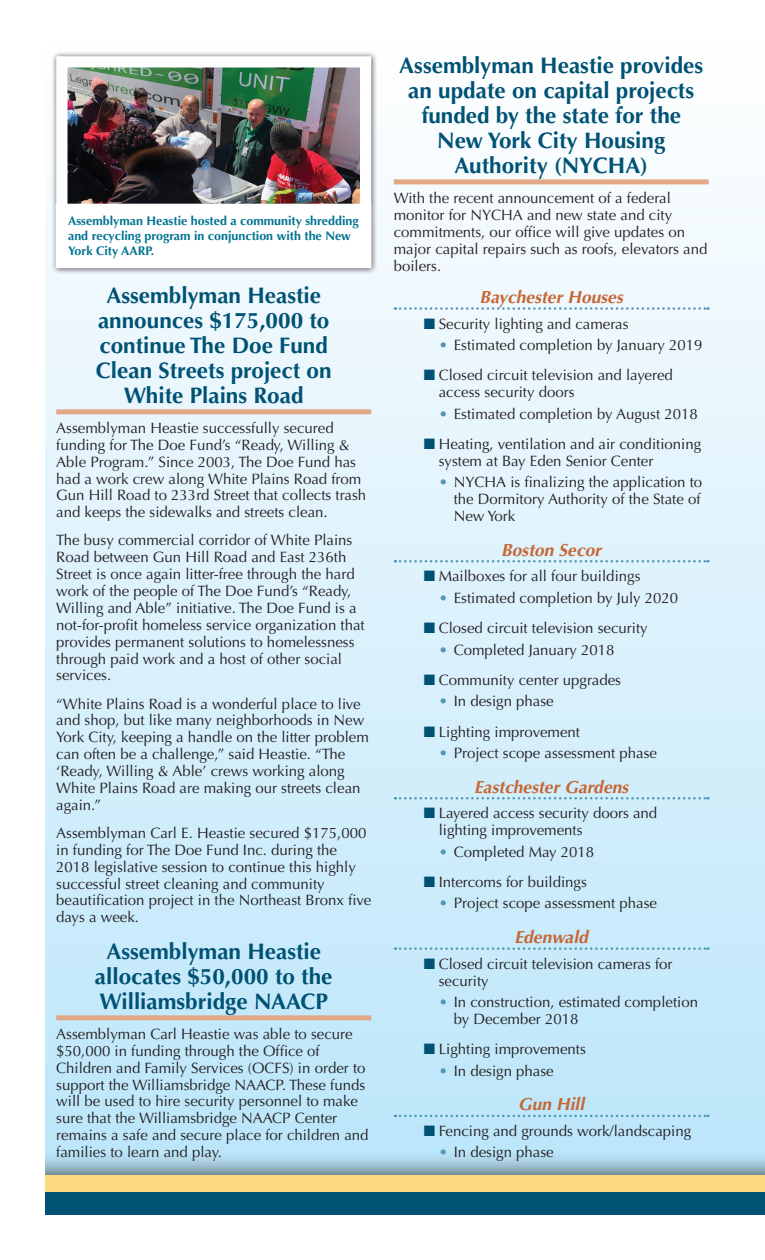
<style>
.page{position:relative;width:765px;height:1260px;background:#fff}
.page>*{position:absolute;margin:0;border:0;box-sizing:border-box;transform-origin:0 0}
.t1{font:700 22.5px/25px "Optima";color:#005275;text-align:center}
.t2{font:italic 700 17.5px "Optima";color:#c66736}
.t3{font:15px/16.9px "Optima";color:#231f20}
.t4{font:700 12.5px/15px "Optima";color:#007391}
.s1{color:#005275}
.s2{color:#5196b4}
</style>
<div class="page">
<div style="left:45px;top:45px;width:720px;height:1170px;background:linear-gradient(to bottom,#fefefe,#b9e5fa)"></div>
<div style="left:45px;top:1150px;width:720px;height:65px;background:#231f20;opacity:.8"></div>
<div style="left:45px;top:1175px;width:720px;height:40px;background:#fed781"></div>
<div style="left:45px;top:1192px;width:720px;height:23px;background:#005275"></div>
<div style="left:56px;top:409px;width:315px;height:5px;background:#e1a888"></div>
<div style="left:56px;top:1015px;width:315px;height:5px;background:#e1a888"></div>
<div style="left:394px;top:179px;width:315px;height:5px;background:#e1a888"></div>
<svg style="left:395px;top:307px;width:314px;height:3px"></svg>
<svg style="left:395px;top:560px;width:314px;height:3px"></svg>
<svg style="left:395px;top:797px;width:314px;height:3px"></svg>
<svg style="left:395px;top:947px;width:314px;height:3px"></svg>
<svg style="left:395px;top:1115px;width:314px;height:2px"></svg>
<div style="left:52px;top:52px;width:326px;height:223px;background:#231f20;opacity:.75"></div>
<img style="left:68px;top:68px;width:291px;height:136px">
<div style="left:56px;top:56px;width:315px;height:212px;border:11px solid #fff"></div>
<div style="left:56px;top:204px;width:315px;height:63px;background:#fff"></div>
<p class="t4" style="left:68px;top:214px;width:292px">Assemblyman Heastie hosted a community shredding and recycling program in conjunction with the New<br>York City AARP.</p>
<h1 class="t1" style="left:96px;top:283px;width:237px">Assemblyman Heastie announces $175,000 to continue The Doe Fund<br>Clean Streets project on<br>White Plains Road</h1>
<p class="t3" style="left:56px;top:420px;width:311px">Assemblyman Heastie successfully secured funding for The Doe Fund’s “Ready, Willing &amp; Able Program.” Since 2003, The Doe Fund has had a work crew along White Plains Road from Gun Hill Road to 233rd Street that collects trash and keeps the sidewalks and streets clean.</p>
<p class="t3" style="left:56px;top:532px;width:310px">The busy commercial corridor of White Plains Road between Gun Hill Road and East 236th Street is once again litter-free through the hard work of the people of The Doe Fund’s “Ready, Willing and Able” initiative. The Doe Fund is a not-for-profit homeless service organization that provides permanent solutions to homelessness through paid work and a host of other social services.</p>
<p class="t3" style="left:56px;top:695px;width:314px">“White Plains Road is a wonderful place to live and shop, but like many neighborhoods in New York City, keeping a handle on the litter problem can often be a challenge,” said Heastie. “The ‘Ready, Willing &amp; Able’ crews working along White Plains Road are making our streets clean again.”</p>
<p class="t3" style="left:56px;top:825px;width:316px">Assemblyman Carl E. Heastie secured $175,000 in funding for The Doe Fund Inc. during the 2018 legislative session to continue this highly successful street cleaning and community beautification project in the Northeast Bronx five days a week.</p>
<h1 class="t1" style="left:95px;top:939px;width:239px">Assemblyman Heastie allocates $50,000 to the<br>Williamsbridge NAACP</h1>
<p class="t3" style="left:56px;top:1026px;width:314px">Assemblyman Carl Heastie was able to secure $50,000 in funding through the Office of Children and Family Services (OCFS) in order to support the Williamsbridge NAACP. These funds will be used to hire security personnel to make sure that the Williamsbridge NAACP Center remains a safe and secure place for children and families to learn and play.</p>
<h1 class="t1" style="left:399px;top:53px;width:305px">Assemblyman Heastie provides an update on capital projects funded by the state for the<br>New York City Housing<br>Authority (NYCHA)</h1>
<p class="t3" style="left:394px;top:190px;width:315px">With the recent announcement of a federal monitor for NYCHA and new state and city commitments, our office will give updates on major capital repairs such as roofs, elevators and boilers.</p>
<p class="t2" style="left:480px;top:287px;width:145px">Baychester Houses</p>
<p class="t3" style="left:424px;top:315px;width:206px"><span class="s1">■</span> Security lighting and cameras</p>
<p class="t3" style="left:439px;top:337px;width:265px"><span class="s2">•</span> Estimated completion by January 2019</p>
<p class="t3" style="left:439px;top:367px;width:236px;text-indent:-15px"><span class="s1">■</span> Closed circuit television and layered access security doors</p>
<p class="t3" style="left:439px;top:405px;width:261px"><span class="s2">•</span> Estimated completion by August 2018</p>
<p class="t3" style="left:439px;top:436px;width:264px;text-indent:-15px"><span class="s1">■</span> Heating, ventilation and air conditioning system at Bay Eden Senior Center</p>
<p class="t3" style="left:454px;top:474px;width:250px;text-align:justify;text-indent:-15px"><span class="s2">•</span> NYCHA is finalizing the application to the Dormitory Authority of the State of New York</p>
<p class="t2" style="left:501px;top:539px;width:102px">Boston Secor</p>
<p class="t3" style="left:424px;top:568px;width:218px"><span class="s1">■</span> Mailboxes for all four buildings</p>
<p class="t3" style="left:439px;top:589px;width:241px"><span class="s2">•</span> Estimated completion by July 2020</p>
<p class="t3" style="left:424px;top:620px;width:226px"><span class="s1">■</span> Closed circuit television security</p>
<p class="t3" style="left:439px;top:641px;width:177px"><span class="s2">•</span> Completed January 2018</p>
<p class="t3" style="left:424px;top:672px;width:199px"><span class="s1">■</span> Community center upgrades</p>
<p class="t3" style="left:439px;top:693px;width:117px"><span class="s2">•</span> In design phase</p>
<p class="t3" style="left:424px;top:723px;width:158px"><span class="s1">■</span> Lighting improvement</p>
<p class="t3" style="left:439px;top:745px;width:220px"><span class="s2">•</span> Project scope assessment phase</p>
<p class="t2" style="left:474px;top:776px;width:156px">Eastchester Gardens</p>
<p class="t3" style="left:439px;top:805px;width:220px;text-indent:-15px"><span class="s1">■</span> Layered access security doors and lighting improvements</p>
<p class="t3" style="left:439px;top:843px;width:157px"><span class="s2">•</span> Completed May 2018</p>
<p class="t3" style="left:424px;top:874px;width:165px"><span class="s1">■</span> Intercoms for buildings</p>
<p class="t3" style="left:439px;top:895px;width:220px"><span class="s2">•</span> Project scope assessment phase</p>
<p class="t2" style="left:514px;top:927px;width:75px">Edenwald</p>
<p class="t3" style="left:439px;top:955px;width:235px;text-indent:-15px"><span class="s1">■</span> Closed circuit television cameras for security</p>
<p class="t3" style="left:454px;top:994px;width:246px;text-indent:-15px"><span class="s2">•</span> In construction, estimated completion by December 2018</p>
<p class="t3" style="left:424px;top:1041px;width:164px"><span class="s1">■</span> Lighting improvements</p>
<p class="t3" style="left:439px;top:1062px;width:117px"><span class="s2">•</span> In design phase</p>
<p class="t2" style="left:518px;top:1094px;width:68px">Gun Hill</p>
<p class="t3" style="left:424px;top:1123px;width:269px"><span class="s1">■</span> Fencing and grounds work/landscaping</p>
<p class="t3" style="left:439px;top:1144px;width:117px"><span class="s2">•</span> In design phase</p>
</div>
